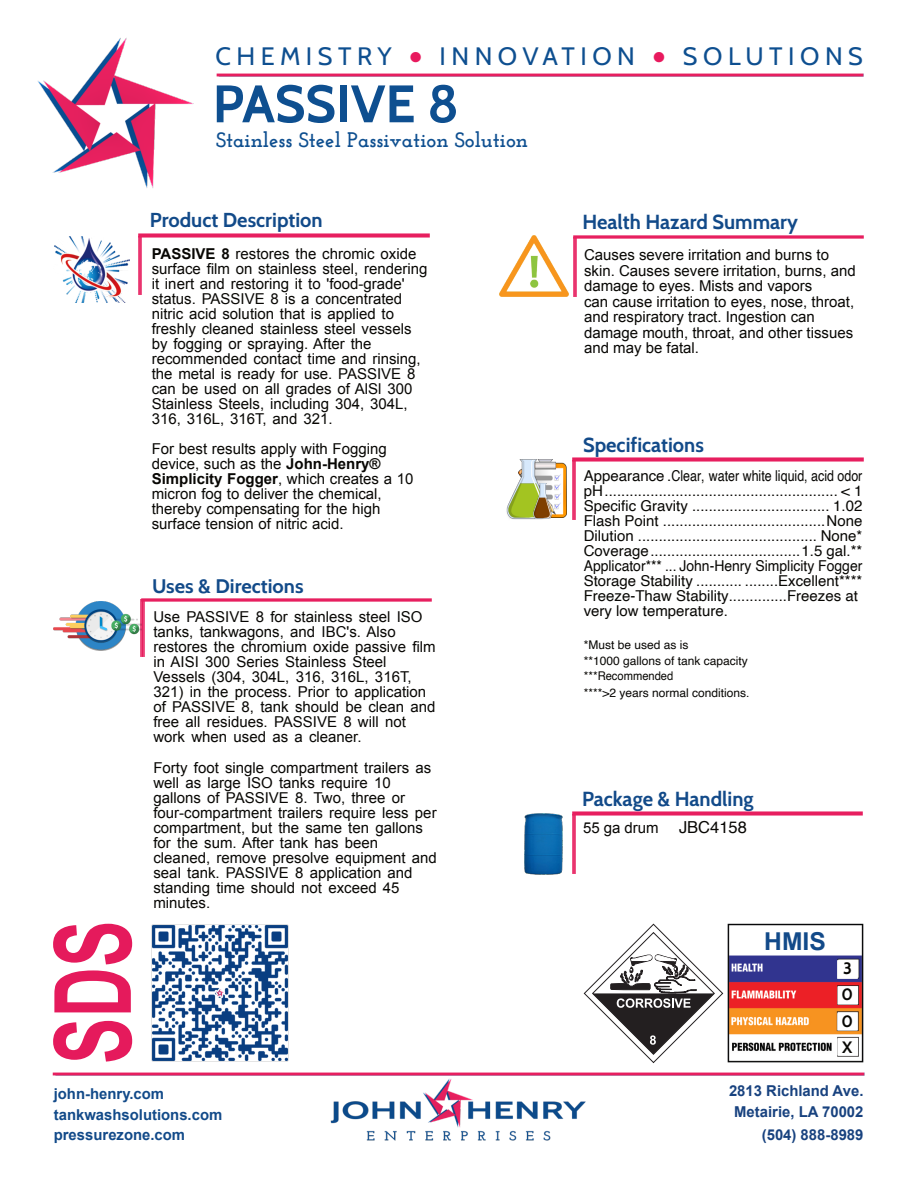
<style>
.page{position:relative;width:918px;height:1188px;background:#fff}
.page>*{position:absolute;margin:0;border:0;box-sizing:border-box;transform-origin:0 0}
.t1{font:700 106.8px "Arial";color:#e51a5c;scale:.66 1}
.t2{font:700 52.65px "Cabin";color:#0e4f90}
.t3{font:25.2px "Cabin";letter-spacing:.22em;color:#0e4f90}
.t4{font:700 24.6px "Arial";color:#124a89}
.t5{font:700 21px "Josefin Slab";color:#0e4f90}
.t6{font:700 20.4px "Cabin";color:#124a89}
.t7{font:700 20.1px "Cabin";color:#124a89}
.t8{font:700 19.65px "Cabin";color:#124a89}
.t9{font:700 16.5px/26.4px "Cabin";color:#080704;text-align:justify}
.t10{font:15px/15px "Arial";color:#080704}
.t11{font:15px/15px "Helvetica";color:#080704}
.t12{font:700 15px/20.4px "Arial";color:#124a89}
.t13{font:700 15px/20.4px "Arial";color:#18427f;text-align:center}
.t14{font:12px/16.5px "Helvetica";color:#080704}
.s1{font-family:"Lucida Grande";color:#e81a5e}
.s2{font-weight:700}
.s3{font-family:"Arial"}
.s4{font-family:"Helvetica";font-size:16.5px}
</style>
<div class="page">
<img style="left:330px;top:1078px;width:256px;height:63px">
<img style="left:53px;top:1073px;width:811px;height:3px">
<img style="left:727px;top:924px;width:136px;height:139px">
<img style="left:838px;top:960px;width:20px;height:18px">
<img style="left:837px;top:987px;width:20px;height:69px">
<svg style="left:583px;top:923px;width:141px;height:141px"></svg>
<img style="left:151px;top:924px;width:138px;height:138px">
<img style="left:572px;top:815px;width:4px;height:58px">
<img style="left:572px;top:812px;width:291px;height:3px">
<img style="left:524px;top:813px;width:38px;height:61px">
<img style="left:573px;top:461px;width:3px;height:58px">
<img style="left:573px;top:458px;width:290px;height:3px">
<img style="left:552px;top:460px;width:15px;height:57px">
<img style="left:506px;top:460px;width:46px;height:60px">
<img style="left:533px;top:484px;width:19px;height:35px">
<img style="left:573px;top:238px;width:3px;height:58px">
<img style="left:573px;top:235px;width:291px;height:3px">
<img style="left:500px;top:236px;width:69px;height:60px">
<img style="left:141px;top:601px;width:3px;height:56px">
<img style="left:141px;top:598px;width:291px;height:3px">
<img style="left:53px;top:601px;width:88px;height:50px">
<img style="left:138px;top:236px;width:4px;height:58px">
<img style="left:139px;top:234px;width:291px;height:3px">
<img style="left:54px;top:236px;width:75px;height:66px">
<img style="left:216px;top:73px;width:648px;height:3px">
<img style="left:37px;top:38px;width:157px;height:150px">
<h3 class="t3" style="left:215px;top:40px;width:649px">CHEMISTRY <span class="s1">●</span> INNOVATION <span class="s1">●</span> SOLUTIONS</h3>
<h2 class="t2" style="left:213px;top:71px;width:248px">PASSIVE 8</h2>
<h3 class="t5" style="left:216px;top:132px;width:314px">Stainless Steel Passivation Solution</h3>
<h3 class="t7" style="left:150px;top:208px;width:174px">Product Description</h3>
<p class="t10" style="left:152px;top:247px;width:277px"><span class="s2">PASSIVE 8</span> restores the chromic oxide surface film on stainless steel, rendering it inert and restoring it to 'food-grade' status. PASSIVE 8 is a concentrated nitric acid solution that is applied to freshly cleaned stainless steel vessels by fogging or spraying. After the recommended contact time and rinsing, the metal is ready for use. PASSIVE 8 can be used on all grades of AlSl 300<br>Stainless Steels, including 304, 304L, 316, 316L, 316T, and 321.</p>
<p class="t10" style="left:152px;top:442px;width:263px">For best results apply with Fogging device, such as the <span class="s2">John-Henry® Simplicity Fogger</span>, which creates a 10 micron fog to deliver the chemical, thereby compensating for the high surface tension of nitric acid.</p>
<h3 class="t8" style="left:152px;top:574px;width:153px">Uses &amp; Directions</h3>
<h1 class="t1" style="left:53px;top:1064px;width:219px;rotate:-90deg">SDS</h1>
<p class="t10" style="left:153px;top:610px;width:284px">Use PASSIVE 8 for stainless steel ISO tanks, tankwagons, and IBC's. Also restores the chromium oxide passive film in AISI 300 Series Stainless Steel Vessels (304, 304L, 316, 316L, 316T, 321) in the process. Prior to application of PASSIVE 8, tank should be clean and free all residues. PASSIVE 8 will not work when used as a cleaner.</p>
<p class="t10" style="left:153px;top:762px;width:285px">Forty foot single compartment trailers as well as large ISO tanks require 10 gallons of PASSIVE 8. Two, three or four-compartment trailers require less per compartment, but the same ten gallons for the sum. After tank has been cleaned, remove presolve equipment and seal tank. PASSIVE 8 application and standing time should not exceed 45 minutes.</p>
<p class="t12" style="left:54px;top:1085px;width:170px">john-henry.com tankwashsolutions.com pressurezone.com</p>
<h3 class="t6" style="left:582px;top:209px;width:217px">Health Hazard Summary</h3>
<p class="t10" style="left:584px;top:249px;width:273px;line-height:15.5px">Causes severe irritation and burns to skin. Causes severe irritation, burns, and damage to eyes. Mists and vapors<br>can cause irritation to eyes, nose, throat, and respiratory tract. Ingestion can damage mouth, throat, and other tissues and may be fatal.</p>
<h3 class="t6" style="left:583px;top:432px;width:122px">Specifications</h3>
<p class="t11" style="left:584px;top:469px;width:280px">Appearance .Clear, water white liquid, acid odor pH........................................................ &lt; 1<br>Specific Gravity ................................. 1.02<br>Flash Point .......................................None Dilution ........................................... None* Coverage....................................1.5 gal.** Applicator*** ... John-Henry Simplicity Fogger Storage Stability ........... ........Excellent**** Freeze-Thaw Stability..............Freezes at very low temperature.</p>
<p class="t14" style="left:584px;top:637px;width:166px"><span class="s3">*</span>Must be used as is<br><span class="s3">**</span>1000 gallons of tank capacity</p>
<p class="t14" style="left:584px;top:669px;width:167px">***Recommended<br>****&gt;2 years normal conditions.</p>
<h3 class="t6" style="left:582px;top:787px;width:173px">Package &amp; Handling</h3>
<p class="t10" style="left:583px;top:822px;width:165px">55 ga drum <span class="s4">JBC4158</span></p>
<h3 class="t4" style="left:764px;top:932px;width:63px">HMIS</h3>
<p class="t9" style="left:842px;top:955px;width:13px">3<br>0<br>0</p>
<p class="t9" style="left:842px;top:1034px;width:12px">X</p>
<p class="t13" style="left:729px;top:1082px;width:136px">2813 Richland Ave.<br>Metairie, LA 70002</p>
<p class="t13" style="left:762px;top:1126px;width:103px">(504) 888-8989</p>
</div>
